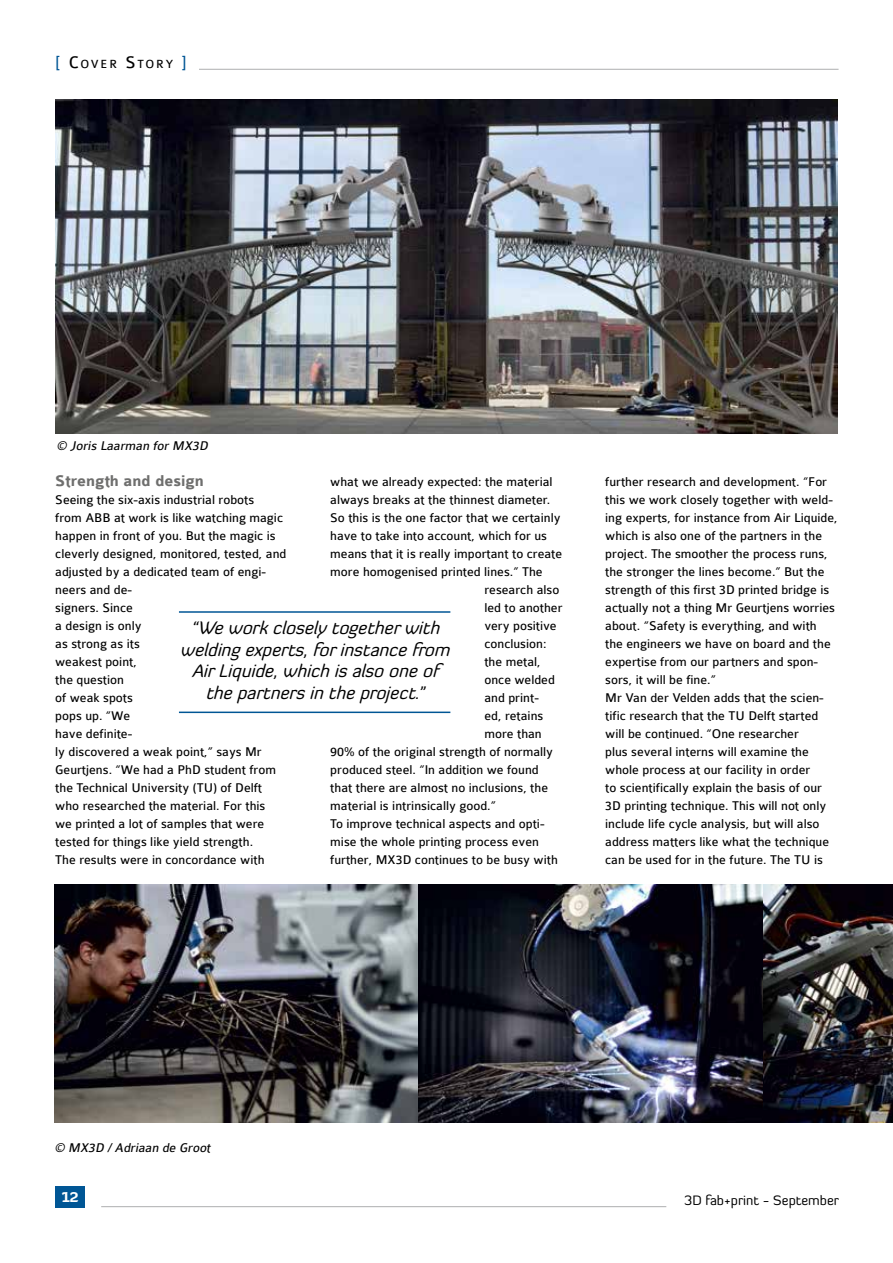
<style>
.page{position:relative;width:893px;height:1263px;background:#fff}
.page>*{position:absolute;margin:0;border:0;box-sizing:border-box;transform-origin:0 0}
.t1{font:italic 18px/21.6px "Diavlo";color:#000;text-align:center}
.t2{font:700 16.5px "Colaborate";color:#6f6f6e}
.t3{font:13.5px/18px "Colaborate";color:#000}
.t4{font:italic 13.5px "Colaborate";color:#000}
.t5{font:13.5px "Diavlo";color:#000}
.t6{font:900 13.5px "Diavlo";color:#fff}
.t7{font:12.6px "Colaborate";letter-spacing:.145em;color:#000}
.s1{font-size:18px;color:#005695}
.s2{font-size:18px}
</style>
<div class="page">
<div style="left:55px;top:1186px;width:30px;height:22px;background:#005695"></div>
<hr style="left:101px;top:1206px;width:565px;height:1px;background:#b1b2b3">
<hr style="left:127px;top:69px;width:711px;height:1px;background:#b1b2b3">
<div style="left:55px;top:49px;width:143px;height:27px;background:#fff"></div>
<img style="left:55px;top:884px;width:838px;height:239px">
<img style="left:55px;top:100px;width:783px;height:334px">
<hr style="left:179px;top:611px;width:271px;height:2px;background:#005695">
<hr style="left:179px;top:711px;width:271px;height:2px;background:#005695">
<p class="t7" style="left:55px;top:58px;width:133px"><span class="s1">[</span> <span class="s2">C</span>OVER <span class="s2">S</span>TORY <span class="s1">]</span></p>
<p class="t4" style="left:57px;top:439px;width:155px">© Joris Laarman for MX3D</p>
<p class="t2" style="left:55px;top:472px;width:150px">Strength and design</p>
<p class="t3" style="left:55px;top:491px;width:233px">Seeing the six-axis industrial robots<br>from ABB at work is like watching magic happen in front of you. But the magic is cleverly designed, monitored, tested, and adjusted by a dedicated team of engi&shy;neers and de-<br>signers. Since<br>a design is only<br>as strong as its<br>weakest point,<br>the question<br>of weak spots<br>pops up. “We<br>have definite-<br>ly discovered a weak point,” says Mr<br>Geurtjens. “We had a PhD student from the Technical University (TU) of Delft who researched the material. For this<br>we printed a lot of samples that were tested for things like yield strength.<br>The results were in concordance with</p>
<p class="t3" style="left:330px;top:473px;width:224px">what we already expected: the material</p>
<p class="t3" style="left:330px;top:491px;width:222px">always breaks at the thinnest diameter.</p>
<p class="t3" style="left:330px;top:509px;width:232px">So this is the one factor that we certainly</p>
<p class="t3" style="left:330px;top:527px;width:218px">have to take into account, which for us</p>
<p class="t3" style="left:330px;top:545px;width:233px">means that it is really important to create</p>
<p class="t3" style="left:330px;top:563px;width:214px">more homogenised printed lines.” The</p>
<p class="t3" style="left:484px;top:581px;width:76px">research also</p>
<p class="t3" style="left:484px;top:599px;width:80px">led to another</p>
<p class="t3" style="left:484px;top:617px;width:74px">very positive</p>
<p class="t3" style="left:484px;top:635px;width:64px">conclusion:</p>
<p class="t3" style="left:484px;top:653px;width:58px">the metal,</p>
<p class="t3" style="left:484px;top:671px;width:72px">once welded</p>
<p class="t3" style="left:484px;top:689px;width:56px">and print-</p>
<p class="t3" style="left:484px;top:707px;width:60px">ed, retains</p>
<p class="t3" style="left:484px;top:725px;width:59px">more than</p>
<p class="t3" style="left:330px;top:743px;width:224px">90% of the original strength of normally</p>
<p class="t3" style="left:330px;top:761px;width:210px">produced steel. “In addition we found</p>
<p class="t3" style="left:330px;top:779px;width:219px">that there are almost no inclusions, the</p>
<p class="t3" style="left:330px;top:797px;width:167px">material is intrinsically good.”</p>
<p class="t3" style="left:330px;top:815px;width:216px">To improve technical aspects and opti-</p>
<p class="t3" style="left:330px;top:833px;width:210px">mise the whole printing process even</p>
<p class="t3" style="left:330px;top:851px;width:229px">further, MX3D continues to be busy with</p>
<h1 class="t1" style="left:180px;top:617px;width:277px">“Weworkcloselytogetherwith weldingexperts,forinstancefrom<br>AirLiquide,whichisalsooneof thepartnersintheproject.”</h1>
<p class="t3" style="left:605px;top:473px;width:234px">further research and development. “For this we work closely together with weld&shy;ing experts, for instance from Air Liquide, which is also one of the partners in the project. The smoother the process runs, the stronger the lines become.” But the strength of this first 3D printed bridge is actually not a thing Mr Geurtjens worries about. “Safety is everything, and with the engineers we have on board and the expertise from our partners and spon&shy;sors, it will be fine.”<br>Mr Van der Velden adds that the scien&shy;tific research that the TU Delft started will be continued. “One researcher<br>plus several interns will examine the whole process at our facility in order<br>to scientifically explain the basis of our 3D printing technique. This will not only include life cycle analysis, but will also address matters like what the technique can be used for in the future. The TU is</p>
<p class="t4" style="left:55px;top:1141px;width:160px">© MX3D / Adriaan de Groot</p>
<p class="t6" style="left:62px;top:1188px;width:18px">12</p>
<p class="t5" style="left:684px;top:1192px;width:156px">3D fab+print - September</p>
</div>
